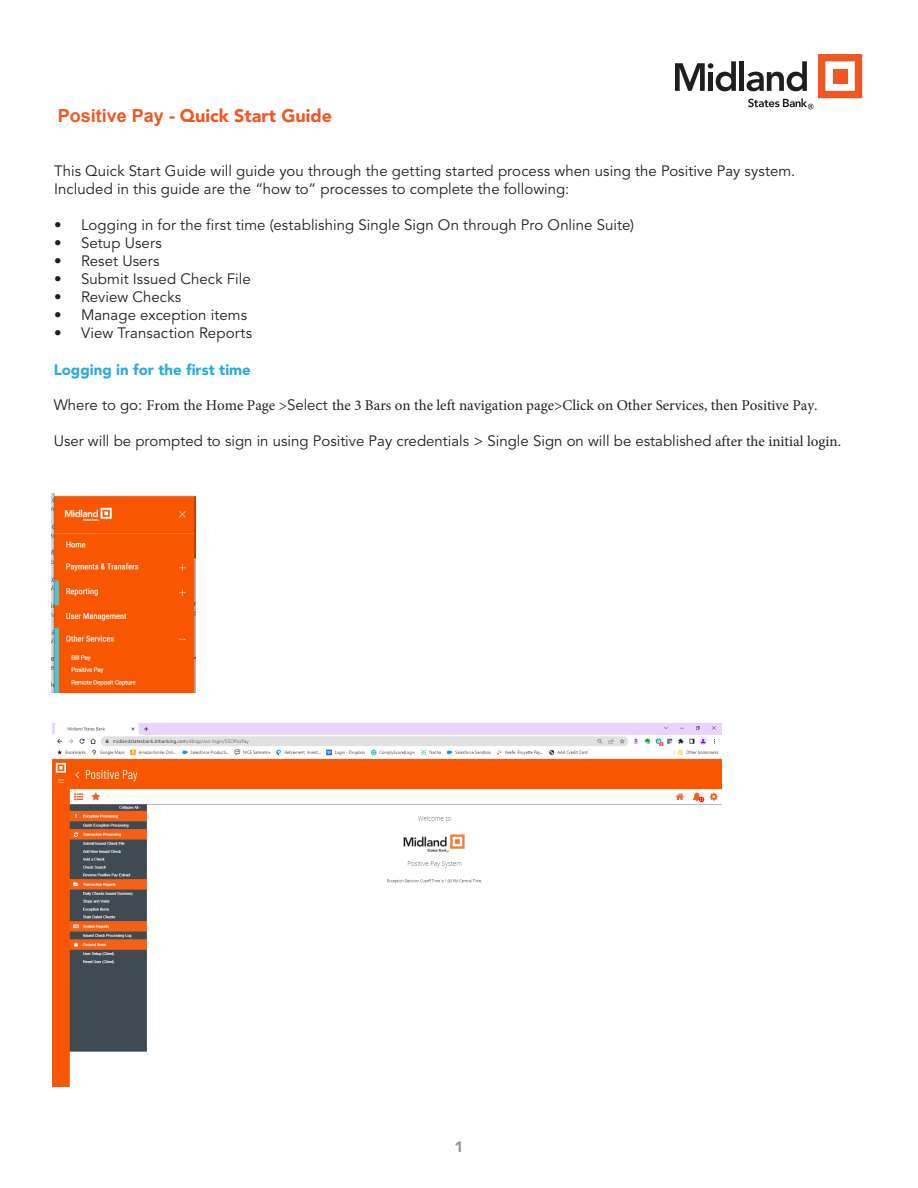
<style>
.page{position:relative;width:918px;height:1188px;background:#fff}
.page>*{position:absolute;margin:0;border:0;box-sizing:border-box;transform-origin:0 0}
.t1{font:900 18px "Avenir";color:#f15722}
.t2{font:15px/18px "Avenir";letter-spacing:.005em;color:#231f20}
.t3{font:15px "Minion Pro";color:#231f20}
.t4{font:900 15px "Avenir";color:#27abe2}
.t5{font:900 15px "Avenir";color:#939598}
.s1{font-family:"Arial";font-weight:700}
.s2{font-family:"Avenir"}
.s3{font-family:"Minion Pro"}
</style>
<div class="page">
<svg style="left:675px;top:61px;width:61px;height:30px"></svg>
<div style="left:739px;top:61px;width:5px;height:30px;background:#201d1e"></div>
<svg style="left:747px;top:54px;width:115px;height:55px"></svg>
<div style="left:833px;top:69px;width:14px;height:14px;background:#f15722"></div>
<img style="left:52px;top:724px;width:670px;height:363px">
<img style="left:51px;top:493px;width:145px;height:199px">
<p class="t1" style="left:58px;top:105px;width:276px"><span class="s1">Positive Pay -</span> Quick Start Guide</p>
<p class="t2" style="left:54px;top:163px;width:743px">This Quick Start Guide will guide you through the getting started process when using the Positive Pay system.<br>Included in this guide are the “how to” processes to complete the following:</p>
<p class="t2" style="left:54px;top:217px;width:582px">• Logging in for the first time (establishing Single Sign On through Pro Online Suite)</p>
<p class="t2" style="left:54px;top:235px;width:109px">• Setup Users</p>
<p class="t2" style="left:54px;top:253px;width:107px">• Reset Users</p>
<p class="t2" style="left:54px;top:271px;width:198px">• Submit Issued Check File</p>
<p class="t2" style="left:54px;top:289px;width:129px">• Review Checks</p>
<p class="t2" style="left:54px;top:307px;width:195px">• Manage exception items</p>
<p class="t2" style="left:54px;top:325px;width:200px">• View Transaction Reports</p>
<p class="t4" style="left:54px;top:360px;width:199px">Logging in for the first time</p>
<p class="t3" style="left:54px;top:395px;width:765px"><span class="s2">Where to go:</span> From the Home Page &gt;<span class="s2">Select</span> the 3 Bars on the left navigation page&gt;Click on Other Services, then Positive Pay.</p>
<p class="t2" style="left:54px;top:432px;width:789px">User will be prompted to sign in using Positive Pay credentials &gt; Single Sign on will be established <span class="s3">after the initial login.</span></p>
<p class="t5" style="left:455px;top:1138px;width:10px">1</p>
</div>
